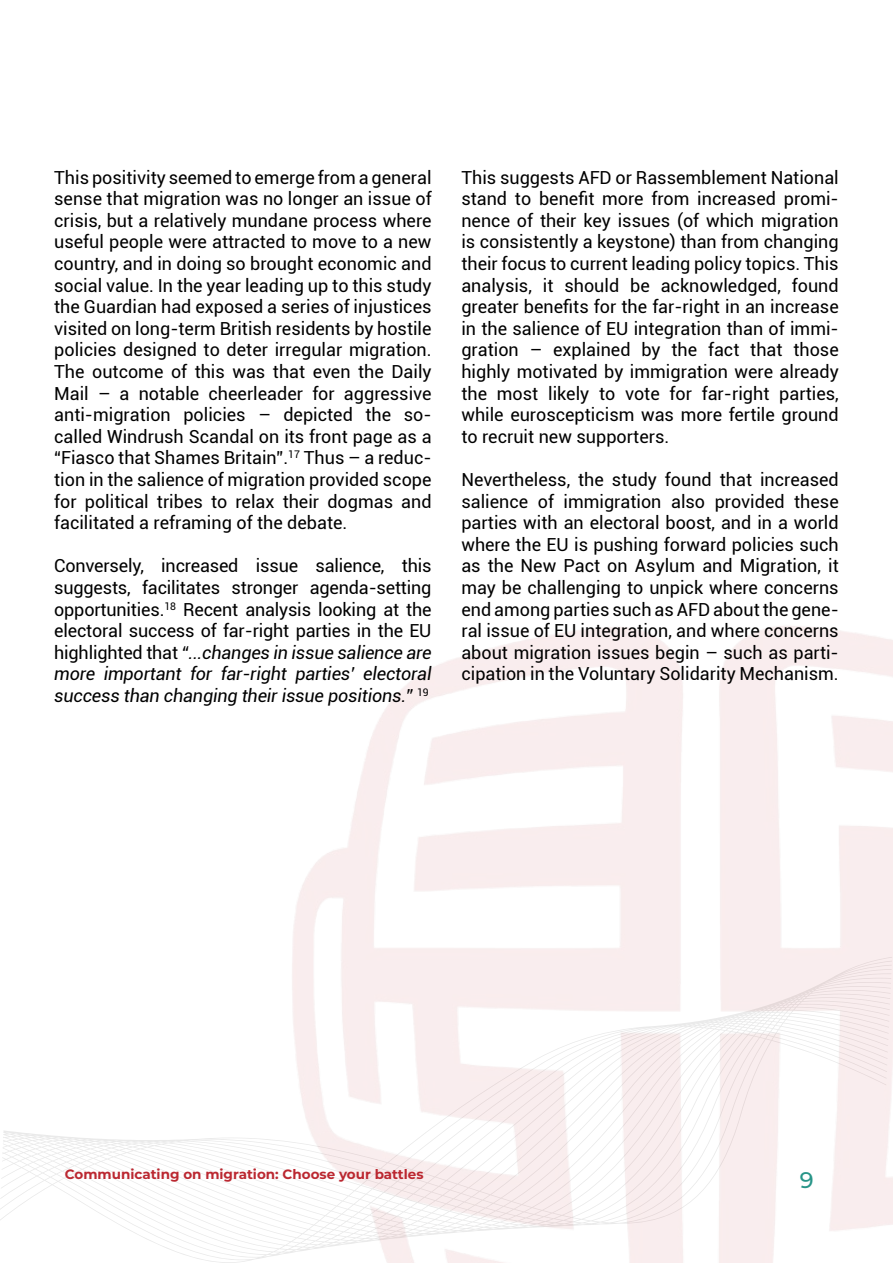
<style>
.page{position:relative;width:893px;height:1263px;background:#fff}
.page>*{position:absolute;margin:0;border:0;box-sizing:border-box;transform-origin:0 0}
.t1{font:500 22.5px "Montserrat";color:#289588}
.t2{font:18px/21.6px "Roboto";color:#000;text-align:justify}
.t3{font:700 13.5px "Montserrat";color:#bb2831}
.s1{font-style:italic}
</style>
<div class="page">
<svg style="left:0;top:1131px;width:212px;height:131px"></svg>
<img style="left:212px;top:626px;width:681px;height:637px">
<p class="t2" style="left:54px;top:166px;width:379px">This positivity seemed to emerge from a general sense that migration was no longer an issue of crisis, but a relatively mundane process where useful people were attracted to move to a new country, and in doing so brought economic and social value. In the year leading up to this study the Guardian had exposed a series of injustices visited on long-term British residents by hostile policies designed to deter irregular migration.<br>The outcome of this was that even the Daily Mail – a notable cheerleader for aggressive anti-migration policies – depicted the so&shy;called Windrush Scandal on its front page as a “Fiasco that Shames Britain”.<sup>17</sup> Thus – a reduc&shy;tion in the salience of migration provided scope for political tribes to relax their dogmas and facilitated a reframing of the debate.</p>
<p class="t2" style="left:54px;top:555px;width:379px">Conversely, increased issue salience, this suggests, facilitates stronger agenda-setting opportunities.<sup>18</sup> Recent analysis looking at the electoral success of far-right parties in the EU highlighted that <span class="s1">“...changes in issue salience are more important for far-right parties’ electoral success than changing their issue positions.”</span> <sup>19</sup></p>
<p class="t2" style="left:461px;top:166px;width:379px">This suggests AFD or Rassemblement National stand to benefit more from increased promi&shy;nence of their key issues (of which migration is consistently a keystone) than from changing their focus to current leading policy topics. This analysis, it should be acknowledged, found greater benefits for the far-right in an increase in the salience of EU integration than of immi&shy;gration – explained by the fact that those highly motivated by immigration were already the most likely to vote for far-right parties, while euroscepticism was more fertile ground to recruit new supporters.</p>
<p class="t2" style="left:461px;top:468px;width:379px">Nevertheless, the study found that increased salience of immigration also provided these parties with an electoral boost, and in a world where the EU is pushing forward policies such as the New Pact on Asylum and Migration, it may be challenging to unpick where concerns end among parties such as AFD about the gene&shy;ral issue of EU integration, and where concerns about migration issues begin – such as parti&shy;cipation in the Voluntary Solidarity Mechanism.</p>
<p class="t3" style="left:65px;top:1165px;width:360px">Communicating on migration: Choose your battles</p>
<p class="t1" style="left:800px;top:1164px;width:15px">9</p>
</div>
